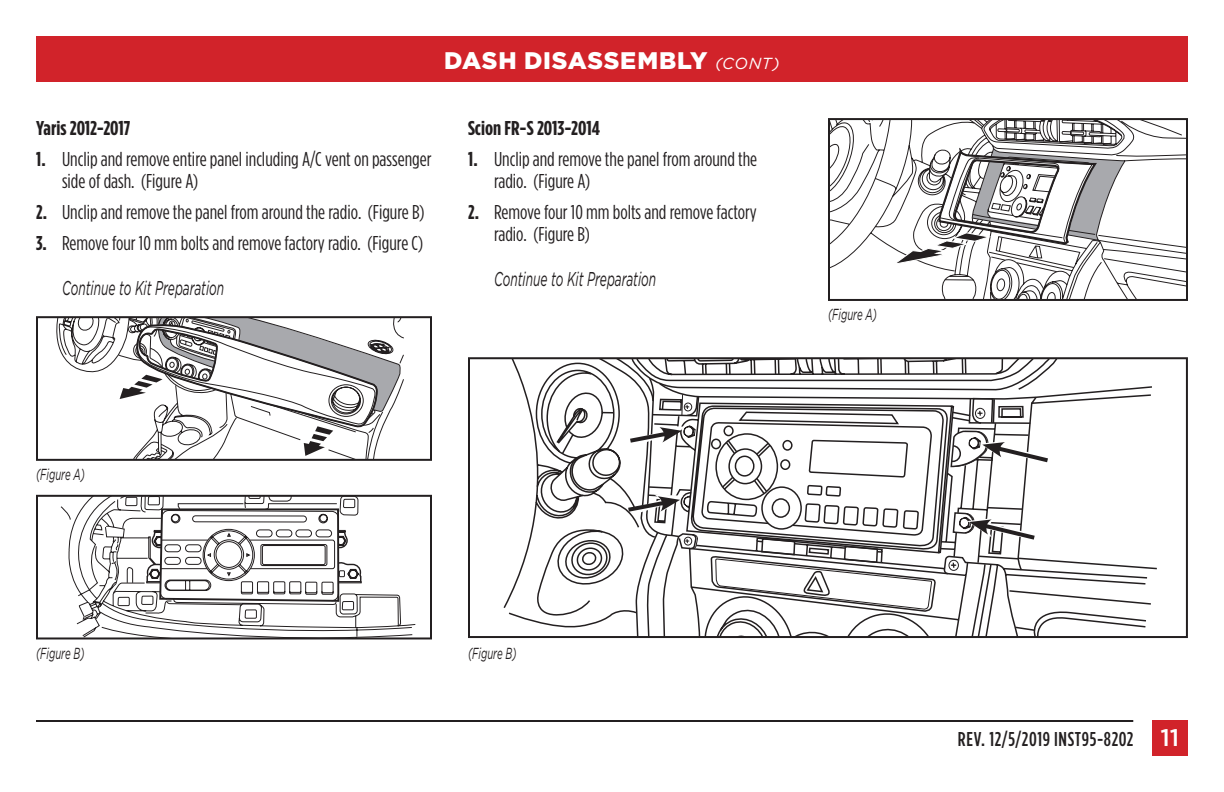
<style>
.page{position:relative;width:1224px;height:792px;background:#fff}
.page>*{position:absolute;margin:0;border:0;box-sizing:border-box;transform-origin:0 0}
.t1{font:900 24px "Gotham";letter-spacing:.03em;color:#fff}
.t2{font:20px/22px "Gotham Condensed";color:#231f20}
.t3{font:italic 20px "Gotham";color:#231f20;scale:.6 1}
.t4{font:700 20px "Gotham Condensed";color:#231f20;scale:1.07 1}
.t5{font:500 20px "Gotham Condensed";letter-spacing:.03em;color:#231f20}
.t6{font:italic 16px "Gotham";color:#231f20;scale:.6 1}
.s1{font-weight:400;font-style:italic;font-size:16px}
.s2{font-weight:700}
.s3{font-family:"Gotham";font-size:24px;color:#fff}
</style>
<div class="page">
<div style="left:36px;top:36px;width:1152px;height:45px;background:#d1232a"></div>
<hr style="left:36px;top:720px;width:1097px;height:2px;background:#231f20">
<div style="left:1152px;top:720px;width:36px;height:36px;background:#d1232a"></div>
<svg style="left:56px;top:319px;width:344px;height:139px"></svg>
<div style="left:36px;top:316px;width:396px;height:145px;border:2px solid #231f20"></div>
<svg style="left:61px;top:498px;width:355px;height:138px"></svg>
<svg style="left:112px;top:507px;width:250px;height:96px"></svg>
<div style="left:36px;top:495px;width:396px;height:144px;border:2px solid #231f20"></div>
<svg style="left:831px;top:121px;width:354px;height:177px"></svg>
<svg style="left:890px;top:140px;width:235px;height:126px"></svg>
<div style="left:828px;top:118px;width:360px;height:183px;border:2px solid #231f20"></div>
<svg style="left:503px;top:360px;width:654px;height:268px"></svg>
<svg style="left:555px;top:376px;width:69px;height:252px"></svg>
<div style="left:468px;top:357px;width:720px;height:281px;border:2px solid #231f20"></div>
<svg style="left:624px;top:358px;width:445px;height:279px"></svg>
<p class="t1" style="left:444px;top:46px;width:337px">DASH DISASSEMBLY <span class="s1">(CONT)</span></p>
<p class="t4" style="left:36px;top:117px;width:90px">Yaris 2012-2017</p>
<p class="t2" style="left:62px;top:148px;width:371px;text-indent:-26px"><span class="s2">1.</span> Unclip and remove entire panel including A/C vent on passenger side of dash. (Figure A)</p>
<p class="t2" style="left:36px;top:201px;width:390px"><span class="s2">2.</span> Unclip and remove the panel from around the radio. (Figure B)</p>
<p class="t2" style="left:36px;top:232px;width:389px"><span class="s2">3.</span> Remove four 10 mm bolts and remove factory radio. (Figure C)</p>
<p class="t3" style="left:62px;top:277px;width:272px">Continue to Kit Preparation</p>
<p class="t4" style="left:468px;top:117px;width:125px">Scion FR-S 2013-2014</p>
<p class="t2" style="left:494px;top:148px;width:265px;text-indent:-26px"><span class="s2">1.</span> Unclip and remove the panel from around the radio. (Figure A)</p>
<p class="t2" style="left:494px;top:201px;width:264px;text-indent:-26px"><span class="s2">2.</span> Remove four 10 mm bolts and remove factory radio. (Figure B)</p>
<p class="t3" style="left:494px;top:268px;width:272px">Continue to Kit Preparation</p>
<p class="t6" style="left:828px;top:306px;width:83px">(Figure A)</p>
<p class="t6" style="left:36px;top:466px;width:83px">(Figure A)</p>
<p class="t6" style="left:36px;top:644px;width:83px">(Figure B)</p>
<p class="t6" style="left:468px;top:644px;width:83px">(Figure B)</p>
<p class="t5" style="left:958px;top:728px;width:223px">REV. 12/5/2019 INST95-8202 <span class="s3">11</span></p>
</div>
